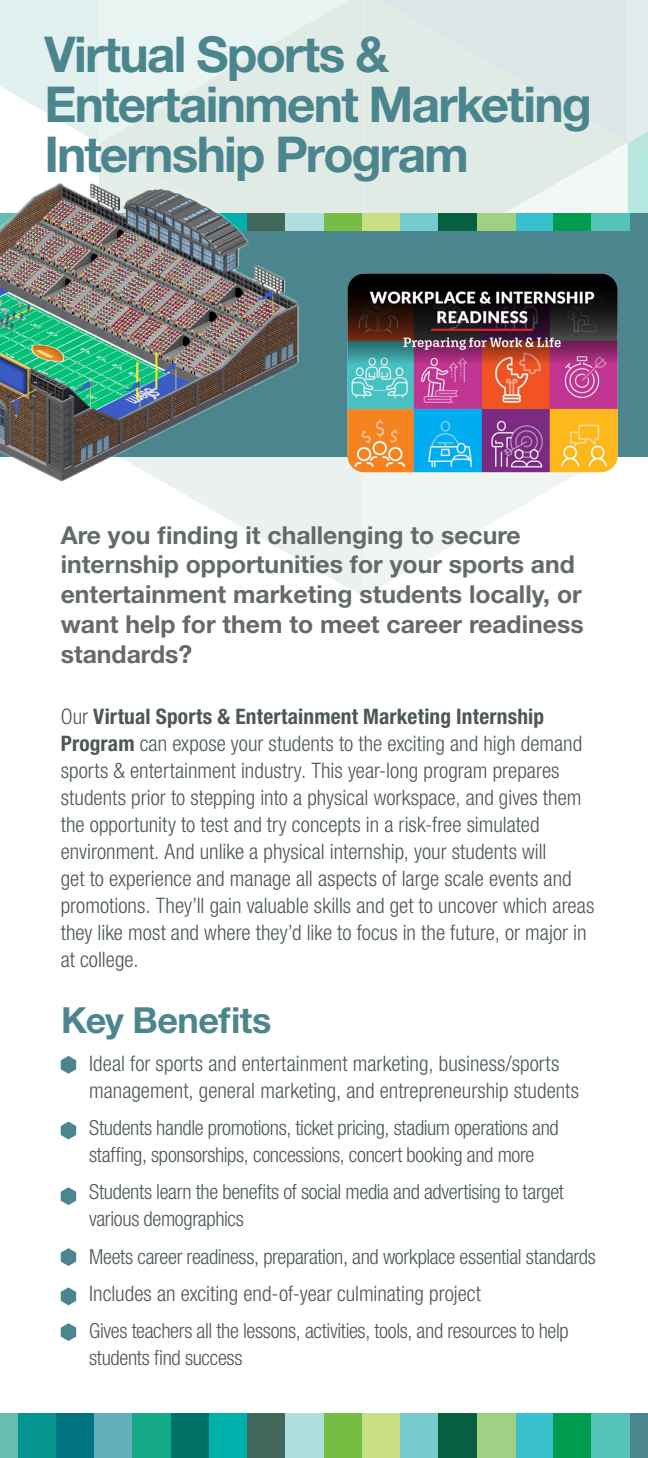
<style>
.page{position:relative;width:648px;height:1458px;background:#fff}
.page>*{position:absolute;margin:0;border:0;box-sizing:border-box;transform-origin:0 0}
.t1{font:700 49.5px "Helvetica Neue LT Std";letter-spacing:-.035em;color:#4b868e}
.t2{font:700 36px "Helvetica Neue LT Std";letter-spacing:-.015em;color:#4b868e}
.t3{font:700 24.75px/29.7px "Helvetica Neue LT Std";color:#646a6a}
.t4{font:300 condensed 21.38px/27px "Helvetica Neue LT Std";color:#4d5757}
.t5{font:300 condensed 21.38px/27px "Helvetica Neue LT Std";color:#4e5858}
.t6{font:300 condensed 20.7px/27px "Helvetica Neue LT Std";letter-spacing:-.015em;color:#4e5858}
.s1{font-weight:700}
</style>
<div class="page">
<svg style="left:0;top:0;width:99px;height:143px"></svg>
<svg style="left:171px;top:457px;width:192px;height:139px;fill:#ebf1ee"></svg>
<svg style="left:363px;top:472px;width:240px;height:124px"></svg>
<svg style="left:99px;top:0;width:264px;height:214px;fill:#e1ebe5"></svg>
<div style="left:363px;top:0;width:265px;height:143px;background:#e1ebe5"></div>
<svg style="left:363px;top:143px;width:265px;height:71px;fill:#e1ebe5"></svg>
<svg style="left:628px;top:0;width:20px;height:214px"></svg>
<div style="left:0;top:229px;width:648px;height:228px;background:#4b868e"></div>
<div style="left:0;top:1413px;width:18px;height:45px;background:#66bdb0"></div>
<div style="left:324px;top:1413px;width:38px;height:45px;background:#75bd43"></div>
<div style="left:18px;top:1413px;width:38px;height:45px;background:#049590"></div>
<div style="left:362px;top:1413px;width:38px;height:45px;background:#cade82"></div>
<div style="left:171px;top:1413px;width:38px;height:45px;background:#007267"></div>
<div style="left:515px;top:1413px;width:39px;height:45px;background:#38c1cc"></div>
<div style="left:56px;top:1413px;width:38px;height:45px;background:#007381"></div>
<div style="left:400px;top:1413px;width:39px;height:45px;background:#75cbcd"></div>
<div style="left:209px;top:1413px;width:39px;height:45px;background:#00b0ad"></div>
<div style="left:554px;top:1413px;width:38px;height:45px;background:#009d4e"></div>
<div style="left:94px;top:1413px;width:39px;height:45px;background:#61b0ba"></div>
<div style="left:439px;top:1413px;width:38px;height:45px;background:#076141"></div>
<div style="left:248px;top:1413px;width:38px;height:45px;background:#41685b"></div>
<div style="left:592px;top:1413px;width:38px;height:45px;background:#55c2b7"></div>
<div style="left:133px;top:1413px;width:38px;height:45px;background:#14aa87"></div>
<div style="left:477px;top:1413px;width:38px;height:45px;background:#a0d083"></div>
<div style="left:286px;top:1413px;width:38px;height:45px;background:#aedee0"></div>
<div style="left:630px;top:1413px;width:18px;height:45px;background:#4b868e"></div>
<div style="left:324px;top:214px;width:38px;height:17px;background:#75bd43"></div>
<div style="left:362px;top:214px;width:38px;height:17px;background:#cade82"></div>
<div style="left:515px;top:214px;width:39px;height:17px;background:#38c1cc"></div>
<div style="left:400px;top:214px;width:39px;height:17px;background:#75cbcd"></div>
<div style="left:554px;top:214px;width:38px;height:17px;background:#009d4e"></div>
<div style="left:439px;top:214px;width:38px;height:17px;background:#076141"></div>
<div style="left:592px;top:214px;width:38px;height:17px;background:#55c2b7"></div>
<div style="left:477px;top:214px;width:38px;height:17px;background:#a0d083"></div>
<div style="left:286px;top:214px;width:38px;height:17px;background:#aedee0"></div>
<div style="left:630px;top:214px;width:18px;height:17px;background:#4b868e"></div>
<img style="left:0;top:168px;width:308px;height:318px">
<img style="left:348px;top:274px;width:270px;height:198px">
<svg style="left:61px;top:1056px;width:15px;height:18px"></svg>
<svg style="left:61px;top:1122px;width:15px;height:17px"></svg>
<svg style="left:61px;top:1187px;width:15px;height:18px"></svg>
<svg style="left:61px;top:1287px;width:15px;height:18px"></svg>
<svg style="left:61px;top:1248px;width:15px;height:18px"></svg>
<svg style="left:61px;top:1323px;width:15px;height:18px"></svg>
<p class="t1" style="left:44px;top:24px;width:346px">Virtual Sports &amp;</p>
<p class="t1" style="left:44px;top:74px;width:549px">Entertainment Marketing</p>
<p class="t1" style="left:44px;top:123px;width:426px">Internship Program</p>
<p class="t3" style="left:61px;top:520px;width:524px">Are you finding it challenging to secure internship opportunities for your sports and entertainment marketing students locally, or want help for them to meet career readiness standards?</p>
<p class="t4" style="left:61px;top:703px;width:535px">Our <span class="s1">Virtual Sports &amp; Entertainment Marketing Internship Program</span> can expose your students to the exciting and high demand sports &amp; entertainment industry. This year-long program prepares students prior to stepping into a physical workspace, and gives them the opportunity to test and try concepts in a risk-free simulated environment. And unlike a physical internship, your students will<br>get to experience and manage all aspects of large scale events and promotions. They’ll gain valuable skills and get to uncover which areas they like most and where they’d like to focus in the future, or major in at college.</p>
<p class="t2" style="left:61px;top:998px;width:212px">Key Benefits</p>
<p class="t5" style="left:89px;top:1050px;width:492px">Ideal for sports and entertainment marketing, business/sports management, general marketing, and entrepreneurship students</p>
<p class="t6" style="left:89px;top:1114px;width:471px">Students handle promotions, ticket pricing, stadium operations and staffing, sponsorships, concessions, concert booking and more</p>
<p class="t6" style="left:89px;top:1178px;width:476px">Students learn the benefits of social media and advertising to target various demographics</p>
<p class="t6" style="left:89px;top:1243px;width:508px">Meets career readiness, preparation, and workplace essential standards</p>
<p class="t5" style="left:89px;top:1279px;width:393px">Includes an exciting end-of-year culminating project</p>
<p class="t6" style="left:89px;top:1317px;width:481px">Gives teachers all the lessons, activities, tools, and resources to help students find success</p>
</div>
